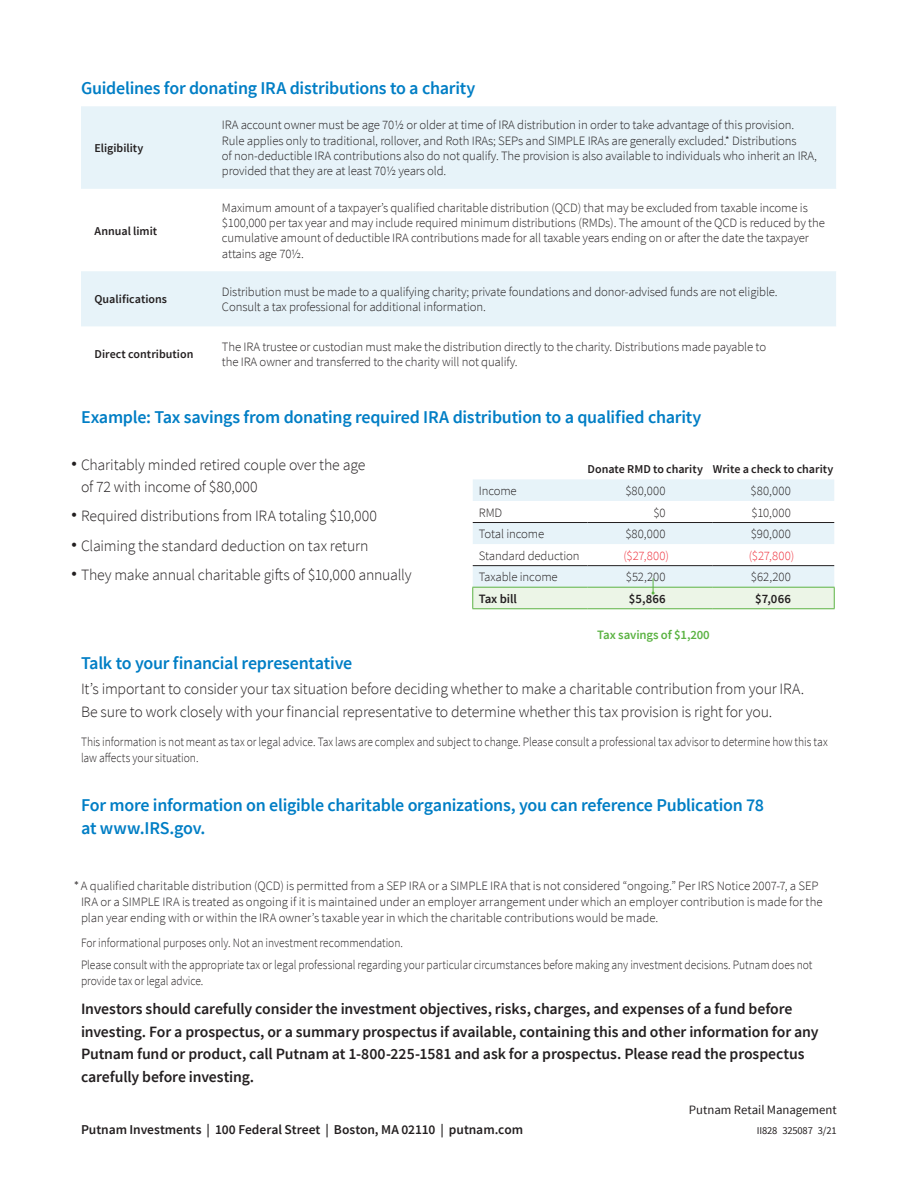
<style>
.page{position:relative;width:918px;height:1188px;background:#fff}
.page>*{position:absolute;margin:0;border:0;box-sizing:border-box;transform-origin:0 0}
.Subhead{font:600 18px "Source Sans Pro";letter-spacing:-.015em;color:#007ec5}
.Callout{font:600 18px/22.5px "Source Sans Pro";letter-spacing:-.015em;color:#007ec5}
.Body{font:300 15.75px/22.5px "Source Sans Pro";letter-spacing:-.01em;color:#231f20}
.Body-2{font:600 15.75px/22.5px "Source Sans Pro";letter-spacing:-.01em;color:#231f20}
.t1{font:15.75px "Putnam Foot Symbols";color:#231f20}
.Source_address{font:600 13.5px "Source Sans Pro";letter-spacing:-.005em;color:#231f20}
.Table_stub{font:300 12.75px/15.3px "Source Sans Pro";letter-spacing:-.01em;color:#231f20}
.Disclosure_small{font:300 12.75px/15.8px "Source Sans Pro";letter-spacing:-.005em;color:#231f20;scale:.9 1}
.Table_text{font:300 12.75px "Source Sans Pro";letter-spacing:.02em;color:#231f20}
.t2{font:12.75px "Source Sans Pro";letter-spacing:-.005em;color:#231f20}
.Table_text-2{font:300 12.75px "Source Sans Pro";letter-spacing:.015em;color:#ee2f3b}
.Table_stub-2{font:600 12.75px "Source Sans Pro";letter-spacing:-.01em;color:#5bb343}
.Table_text-3{font:600 12.75px "Source Sans Pro";letter-spacing:.01em;color:#231f20}
.Table_stub-3{font:600 12.75px "Source Sans Pro";letter-spacing:-.01em;color:#231f20}
.Table_head{font:600 12px "Source Sans Pro";color:#231f20}
.Table_stub-4{font:600 12px "Source Sans Pro";color:#231f20}
.Gotham_address{font:10.5px "Source Sans Pro";letter-spacing:-.015em;color:#231f20}
</style>
<div class="page">
<svg style="left:81px;top:106px;width:755px;height:220px;fill:#e7f3f9"></svg>
<svg style="left:472px;top:479px;width:363px;height:130px"></svg>
<p class="Subhead" style="left:81px;top:77px;width:396px">Guidelines for donating IRA distributions to a charity</p>
<p class="Table_head" style="left:94px;top:141px;width:51px">Eligibility</p>
<p class="Table_stub-4" style="left:94px;top:223px;width:64px">Annual limit</p>
<p class="Table_stub" style="left:222px;top:118px;width:596px">IRA account owner must be age 701/2 or older at time of IRA distribution in order to take advantage of this provision.<br>Rule applies only to traditional, rollover, and Roth IRAs; SEPs and SIMPLE IRAs are generally excluded.* Distributions<br>of non-deductible IRA contributions also do not qualify. The provision is also available to individuals who inherit an IRA, provided that they are at least 70½ years old.</p>
<p class="Table_stub" style="left:222px;top:200px;width:604px">Maximum amount of a taxpayer’s qualified charitable distribution (QCD) that may be excluded from taxable income is $100,000 per tax year and may include required minimum distributions (RMDs). The amount of the QCD is reduced by the cumulative amount of deductible IRA contributions made for all taxable years ending on or after the date the taxpayer attains age 70½.</p>
<p class="Table_stub-4" style="left:94px;top:292px;width:74px">Qualifications</p>
<p class="Table_stub" style="left:222px;top:284px;width:557px">Distribution must be made to a qualifying charity; private foundations and donor-advised funds are not eligible.<br>Consult a tax professional for additional information.</p>
<p class="Table_head" style="left:94px;top:347px;width:100px">Direct contribution</p>
<p class="Table_stub" style="left:222px;top:339px;width:546px">The IRA trustee or custodian must make the distribution directly to the charity. Distributions made payable to the IRA owner and transferred to the charity will not qualify.</p>
<p class="Subhead" style="left:81px;top:405px;width:622px">Example: Tax savings from donating required IRA distribution to a qualified charity</p>
<p class="Body" style="left:81px;top:453px;width:286px">Charitably minded retired couple over the age</p>
<p class="Body" style="left:81px;top:453px;width:178px">•<br>of 72 with income of $80,000</p>
<p class="Body" style="left:81px;top:505px;width:298px">Required distributions from IRA totaling $10,000</p>
<p class="t1" style="left:81px;top:507px;width:11px">•</p>
<p class="Body" style="left:81px;top:534px;width:289px">Claiming the standard deduction on tax return</p>
<p class="t1" style="left:81px;top:536px;width:11px">•</p>
<p class="Body" style="left:81px;top:564px;width:332px">They make annual charitable gifts of $10,000 annually</p>
<p class="t1" style="left:81px;top:565px;width:11px">•</p>
<p class="Table_head" style="left:588px;top:462px;width:117px">Donate RMD to charity</p>
<p class="Table_head" style="left:713px;top:462px;width:122px">Write a check to charity</p>
<p class="Table_stub" style="left:479px;top:483px;width:40px">Income</p>
<p class="Table_text" style="left:625px;top:483px;width:42px">$80,000</p>
<p class="Table_text" style="left:751px;top:483px;width:42px">$80,000</p>
<p class="Table_stub" style="left:479px;top:505px;width:25px">RMD</p>
<p class="Table_text" style="left:653px;top:505px;width:14px">$0</p>
<p class="Table_text" style="left:752px;top:505px;width:41px">$10,000</p>
<p class="Table_stub" style="left:479px;top:526px;width:67px">Total income</p>
<p class="Table_text" style="left:625px;top:526px;width:42px">$80,000</p>
<p class="Table_text" style="left:751px;top:526px;width:42px">$90,000</p>
<p class="Table_stub" style="left:479px;top:548px;width:103px">Standard deduction</p>
<p class="Table_text-2" style="left:623px;top:548px;width:47px">($27,800)</p>
<p class="Table_text-2" style="left:749px;top:548px;width:47px">($27,800)</p>
<p class="Table_stub" style="left:479px;top:569px;width:81px">Taxable income</p>
<p class="Table_text" style="left:626px;top:569px;width:41px">$52,200</p>
<p class="Table_text" style="left:751px;top:569px;width:41px">$62,200</p>
<p class="Table_stub-3" style="left:479px;top:590px;width:40px">Tax bill</p>
<p class="Table_text-3" style="left:629px;top:590px;width:38px">$5,866</p>
<p class="Table_text-3" style="left:755px;top:590px;width:37px">$7,066</p>
<p class="Table_stub-2" style="left:597px;top:626px;width:114px">Tax savings of $1,200</p>
<p class="Subhead" style="left:81px;top:651px;width:273px">Talk to your financial representative</p>
<p class="Body" style="left:81px;top:678px;width:725px">It’s important to consider your tax situation before deciding whether to make a charitable contribution from your IRA.<br>Be sure to work closely with your financial representative to determine whether this tax provision is right for you.</p>
<p class="Disclosure_small" style="left:81px;top:734px;width:831px">This information is not meant as tax or legal advice. Tax laws are complex and subject to change. Please consult a professional tax advisor to determine how this tax law affects your situation.</p>
<p class="Callout" style="left:81px;top:795px;width:685px">For more information on eligible charitable organizations, you can reference Publication 78 at www.IRS.gov.</p>
<p class="Table_stub" style="left:81px;top:878px;width:743px;line-height:15.8px">A qualified charitable distribution (QCD) is permitted from a SEP IRA or a SIMPLE IRA that is not considered “ongoing.” Per IRS Notice 2007-7, a SEP<br>IRA or a SIMPLE IRA is treated as ongoing if it is maintained under an employer arrangement under which an employer contribution is made for the plan year ending with or within the IRA owner’s taxable year in which the charitable contributions would be made.</p>
<p class="Disclosure_small" style="left:81px;top:934px;width:359px">For informational purposes only. Not an investment recommendation.</p>
<p class="Disclosure_small" style="left:81px;top:957px;width:814px">Please consult with the appropriate tax or legal professional regarding your particular circumstances before making any investment decisions. Putnam does not provide tax or legal advice.</p>
<p class="Body-2" style="left:81px;top:998px;width:739px">Investors should carefully consider the investment objectives, risks, charges, and expenses of a fund before investing. For a prospectus, or a summary prospectus if available, containing this and other information for any Putnam fund or product, call Putnam at 1-800-225-1581 and ask for a prospectus. Please read the prospectus carefully before investing.</p>
<p class="t2" style="left:689px;top:1102px;width:149px">Putnam Retail Management</p>
<p class="Source_address" style="left:81px;top:1121px;width:444px">Putnam Investments | 100 Federal Street | Boston, MA 02110 | putnam.com</p>
<p class="Gotham_address" style="left:757px;top:1124px;width:81px">II828 325087 3/21</p>
</div>
